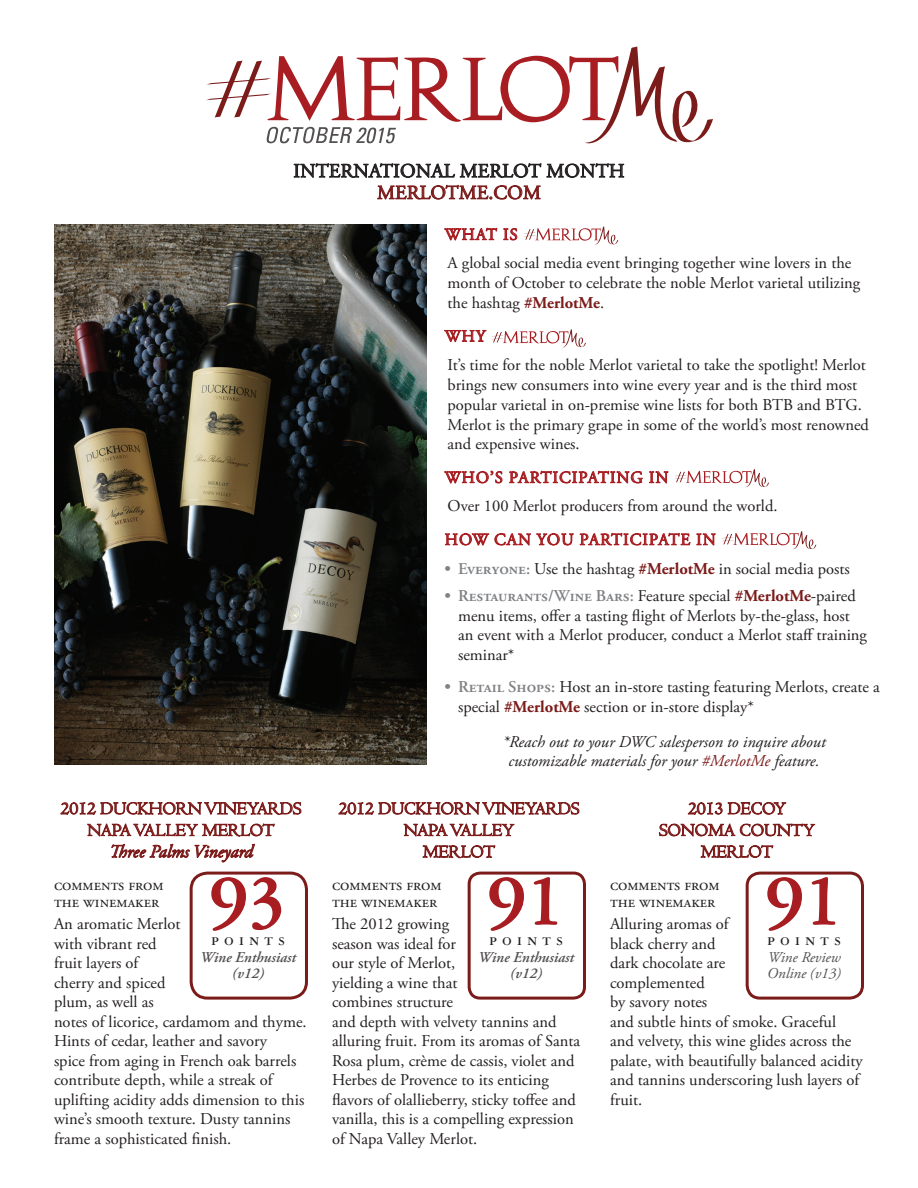
<style>
.page{position:relative;width:918px;height:1188px;background:#fff}
.page>*{position:absolute;margin:0;border:0;box-sizing:border-box;transform-origin:0 0}
.t1{font:700 75px "Garamond Three LT";color:#a71d21}
.t2{font:19.5px "Adobe Garamond Pro";letter-spacing:.015em;color:#231f20}
.t3{font:19.5px "Adobe Garamond Pro";letter-spacing:.015em;color:#7b1b1a}
.t4{font:18px/21.6px "Centaur";color:#7b1b1a;text-align:center}
.Body{font:16.5px/19.5px "Adobe Garamond Pro";color:#231f20}
.Body-2{font:italic 16.5px/19.8px "Adobe Garamond Pro";color:#231f20;text-align:center}
.Titles{font:16.5px "Adobe Garamond Pro";letter-spacing:.065em;color:#a71d21}
.t5{font:italic 600 15px/16.5px "Adobe Garamond Pro";color:#524f4f;text-align:center}
.t6{font:italic 15px/16.5px "Adobe Garamond Pro";color:#524f4f}
.t7{font:700 12.6px "Garamond Three LT";letter-spacing:.43em;color:#231f20}
.s1{font-weight:700;color:#7b1b1a}
.s2{font-weight:600;color:#808285}
.s3{color:#7b1b1a}
.s4{font-family:"Adobe Garamond Pro";font-style:italic}
</style>
<div class="page">
<img style="left:54px;top:225px;width:373px;height:540px">
<svg style="left:444px;top:329px;width:142px;height:19px"></svg>
<svg style="left:444px;top:470px;width:59px;height:14px"></svg>
<svg style="left:509px;top:470px;width:134px;height:14px"></svg>
<svg style="left:649px;top:469px;width:120px;height:19px"></svg>
<svg style="left:445px;top:533px;width:271px;height:13px"></svg>
<svg style="left:722px;top:531px;width:94px;height:19px"></svg>
<svg style="left:60px;top:802px;width:241px;height:60px"></svg>
<svg style="left:205px;top:46px;width:508px;height:199px"></svg>
<svg style="left:659px;top:802px;width:177px;height:130px"></svg>
<div style="left:746px;top:872px;width:118px;height:128px;border:3px solid #7b1b1a;border-radius:13px"></div>
<svg style="left:338px;top:802px;width:241px;height:130px"></svg>
<div style="left:468px;top:872px;width:118px;height:128px;border:3px solid #7b1b1a;border-radius:11px"></div>
<svg style="left:211px;top:877px;width:71px;height:54px"></svg>
<div style="left:190px;top:872px;width:118px;height:128px;border:3px solid #7b1b1a;border-radius:17px"></div>
<p class="t2" style="left:293px;top:159px;width:333px">INTERNATIONAL MERLOT MONTH</p>
<p class="t3" style="left:377px;top:181px;width:165px">MERLOTME.COM</p>
<p class="Titles" style="left:445px;top:225px;width:75px">WHAT IS</p>
<p class="Body" style="left:448px;top:254px;width:414px">A global social media event bringing together wine lovers in the month of October to celebrate the noble Merlot varietal utilizing the hashtag <span class="s1">#MerlotMe</span>.</p>
<p class="Titles" style="left:445px;top:326px;width:42px">WHY</p>
<p class="Body" style="left:448px;top:356px;width:423px">It’s time for the noble Merlot varietal to take the spotlight! Merlot brings new consumers into wine every year and is the third most popular varietal in on-premise wine lists for both BTB and BTG.<br>Merlot is the primary grape in some of the world’s most renowned and expensive wines.</p>
<p class="Titles" style="left:445px;top:468px;width:225px">WHO’S PARTICIPATING IN</p>
<p class="Body" style="left:448px;top:497px;width:331px">Over 100 Merlot producers from around the world.</p>
<p class="Titles" style="left:445px;top:530px;width:273px">HOW CAN YOU PARTICIPATE IN</p>
<p class="Body" style="left:445px;top:559px;width:407px"><span class="s2">• Everyone:</span> Use the hashtag <span class="s1">#MerlotMe</span> in social media posts</p>
<p class="Body" style="left:458px;top:586px;width:410px;text-indent:-14px"><span class="s2">• Restaurants/Wine Bars:</span> Feature special <span class="s1">#MerlotMe</span>-paired menu items, offer a tasting flight of Merlots by-the-glass, host an event with a Merlot producer, conduct a Merlot staff training seminar*</p>
<p class="Body" style="left:458px;top:678px;width:423px;text-indent:-13px"><span class="s2">• Retail Shops:</span> Host an in-store tasting featuring Merlots, create a special <span class="s1">#MerlotMe</span> section or in-store display*</p>
<p class="Body-2" style="left:503px;top:732px;width:325px">*Reach out to your DWC salesperson to inquire about customizable materials for your <span class="s3">#MerlotMe</span> feature.</p>
<p class="t4" style="left:61px;top:798px;width:242px">2012 DUCKHORN VINEYARDS<br>NAPA VALLEY MERLOT<br><span class="s4">Three Palms Vineyard</span></p>
<p class="Body" style="left:54px;top:877px;width:111px;line-height:16.5px">comments from the winemaker</p>
<p class="Body" style="left:54px;top:915px;width:254px">An aromatic Merlot<br>with vibrant red<br>fruit layers of<br>cherry and spiced<br>plum, as well as<br>notes of licorice, cardamom and thyme.<br>Hints of cedar, leather and savory<br>spice from aging in French oak barrels contribute depth, while a streak of uplifting acidity adds dimension to this wine’s smooth texture. Dusty tannins frame a sophisticated finish.</p>
<p class="t4" style="left:339px;top:798px;width:242px">2012 DUCKHORN VINEYARDS<br>NAPA VALLEY<br>MERLOT</p>
<p class="Body" style="left:332px;top:877px;width:111px;line-height:16.5px">comments from the winemaker</p>
<p class="Body" style="left:332px;top:915px;width:250px">The 2012 growing<br>season was ideal for<br>our style of Merlot,<br>yielding a wine that<br>combines structure<br>and depth with velvety tannins and alluring fruit. From its aromas of Santa<br>Rosa plum, crème de cassis, violet and<br>Herbes de Provence to its enticing flavors of olallieberry, sticky toffee and vanilla, this is a compelling expression of Napa Valley Merlot.</p>
<p class="t4" style="left:688px;top:798px;width:99px">2013 DECOY</p>
<p class="t4" style="left:659px;top:819px;width:157px">SONOMA COUNTY<br>MERLOT</p>
<p class="Body" style="left:610px;top:877px;width:111px;line-height:16.5px">comments from the winemaker</p>
<p class="Body" style="left:610px;top:915px;width:254px">Alluring aromas of<br>black cherry and<br>dark chocolate are<br>complemented<br>by savory notes<br>and subtle hints of smoke. Graceful and velvety, this wine glides across the palate, with beautifully balanced acidity and tannins underscoring lush layers of fruit.</p>
<p class="t1" style="left:211px;top:860px;width:76px">93</p>
<p class="t7" style="left:212px;top:935px;width:75px">POINTS</p>
<p class="t5" style="left:200px;top:949px;width:97px">Wine Enthusiast (v12)</p>
<p class="t1" style="left:489px;top:860px;width:76px">91</p>
<p class="t7" style="left:490px;top:935px;width:75px">POINTS</p>
<p class="t5" style="left:478px;top:949px;width:97px">Wine Enthusiast (v12)</p>
<p class="t1" style="left:767px;top:860px;width:76px">91</p>
<p class="t7" style="left:768px;top:935px;width:75px">POINTS</p>
<p class="t6" style="left:767px;top:949px;width:75px">Wine Review<br>Online (v13)</p>
</div>
